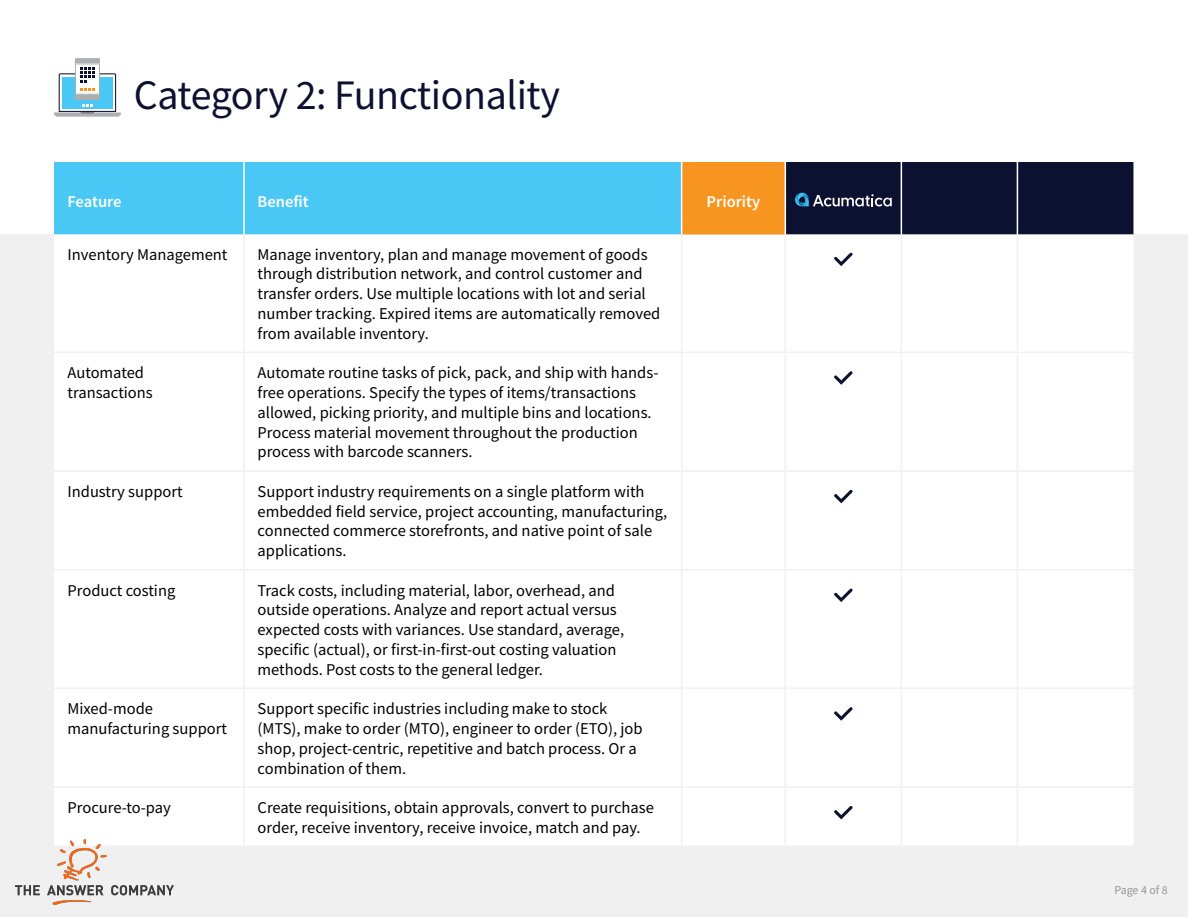
<style>
.page{position:relative;width:1188px;height:918px;background:#fff}
.page>*{position:absolute;margin:0;border:0;box-sizing:border-box;transform-origin:0 0}
.t1{font:42px "Source Sans Pro";letter-spacing:-.01em;color:#0d1131}
.t2{font:16.5px/19.8px "Source Sans Pro";color:#000}
.t3{font:600 16.5px "Source Sans Pro";color:#fff}
.t4{font:12px "Source Sans Pro";letter-spacing:-.005em;color:#939598}
</style>
<div class="page">
<div style="left:0;top:234px;width:1187px;height:683px;background:#f1f0f0"></div>
<div style="left:54px;top:162px;width:627px;height:73px;background:#49c8f5"></div>
<div style="left:682px;top:162px;width:103px;height:73px;background:#f89521"></div>
<div style="left:54px;top:235px;width:1079px;height:610px;background:#fff"></div>
<hr style="left:243px;top:162px;width:2px;height:73px;background:#fff">
<hr style="left:681px;top:162px;width:1px;height:73px;background:#fff">
<hr style="left:243px;top:235px;width:2px;height:117px;background:#f1f0f0">
<hr style="left:681px;top:235px;width:1px;height:117px;background:#f1f0f0">
<hr style="left:785px;top:235px;width:1px;height:117px;background:#f1f0f0">
<hr style="left:901px;top:235px;width:1px;height:117px;background:#f1f0f0">
<hr style="left:1017px;top:235px;width:1px;height:117px;background:#f1f0f0">
<hr style="left:54px;top:352px;width:190px;height:1px;background:#f1f0f0">
<hr style="left:244px;top:352px;width:438px;height:1px;background:#f1f0f0">
<hr style="left:243px;top:353px;width:2px;height:117px;background:#f1f0f0">
<hr style="left:682px;top:352px;width:103px;height:1px;background:#f1f0f0">
<hr style="left:681px;top:353px;width:1px;height:117px;background:#f1f0f0">
<hr style="left:785px;top:352px;width:116px;height:1px;background:#f1f0f0">
<hr style="left:785px;top:353px;width:1px;height:117px;background:#f1f0f0">
<hr style="left:901px;top:352px;width:116px;height:1px;background:#f1f0f0">
<hr style="left:901px;top:353px;width:1px;height:117px;background:#f1f0f0">
<hr style="left:1017px;top:352px;width:116px;height:1px;background:#f1f0f0">
<hr style="left:1017px;top:353px;width:1px;height:117px;background:#f1f0f0">
<hr style="left:54px;top:470px;width:190px;height:2px;background:#f1f0f0">
<hr style="left:244px;top:470px;width:438px;height:2px;background:#f1f0f0">
<hr style="left:243px;top:472px;width:2px;height:97px;background:#f1f0f0">
<hr style="left:682px;top:470px;width:103px;height:2px;background:#f1f0f0">
<hr style="left:681px;top:472px;width:1px;height:97px;background:#f1f0f0">
<hr style="left:785px;top:470px;width:116px;height:2px;background:#f1f0f0">
<hr style="left:785px;top:472px;width:1px;height:97px;background:#f1f0f0">
<hr style="left:901px;top:470px;width:116px;height:2px;background:#f1f0f0">
<hr style="left:901px;top:472px;width:1px;height:97px;background:#f1f0f0">
<hr style="left:1017px;top:470px;width:116px;height:2px;background:#f1f0f0">
<hr style="left:1017px;top:472px;width:1px;height:97px;background:#f1f0f0">
<hr style="left:54px;top:569px;width:190px;height:1px;background:#f1f0f0">
<hr style="left:244px;top:569px;width:438px;height:1px;background:#f1f0f0">
<hr style="left:243px;top:570px;width:2px;height:118px;background:#f1f0f0">
<hr style="left:682px;top:569px;width:103px;height:1px;background:#f1f0f0">
<hr style="left:681px;top:570px;width:1px;height:118px;background:#f1f0f0">
<hr style="left:785px;top:569px;width:116px;height:1px;background:#f1f0f0">
<hr style="left:785px;top:570px;width:1px;height:118px;background:#f1f0f0">
<hr style="left:901px;top:569px;width:116px;height:1px;background:#f1f0f0">
<hr style="left:901px;top:570px;width:1px;height:118px;background:#f1f0f0">
<hr style="left:1017px;top:569px;width:116px;height:1px;background:#f1f0f0">
<hr style="left:1017px;top:570px;width:1px;height:118px;background:#f1f0f0">
<hr style="left:54px;top:688px;width:190px;height:1px;background:#f1f0f0">
<hr style="left:244px;top:688px;width:438px;height:1px;background:#f1f0f0">
<hr style="left:243px;top:689px;width:2px;height:97px;background:#f1f0f0">
<hr style="left:682px;top:688px;width:103px;height:1px;background:#f1f0f0">
<hr style="left:681px;top:689px;width:1px;height:97px;background:#f1f0f0">
<hr style="left:785px;top:688px;width:116px;height:1px;background:#f1f0f0">
<hr style="left:785px;top:689px;width:1px;height:97px;background:#f1f0f0">
<hr style="left:901px;top:688px;width:116px;height:1px;background:#f1f0f0">
<hr style="left:901px;top:689px;width:1px;height:97px;background:#f1f0f0">
<hr style="left:1017px;top:688px;width:116px;height:1px;background:#f1f0f0">
<hr style="left:1017px;top:689px;width:1px;height:97px;background:#f1f0f0">
<hr style="left:54px;top:786px;width:190px;height:2px;background:#f1f0f0">
<hr style="left:244px;top:786px;width:438px;height:2px;background:#f1f0f0">
<hr style="left:243px;top:788px;width:2px;height:57px;background:#f1f0f0">
<hr style="left:682px;top:786px;width:103px;height:2px;background:#f1f0f0">
<hr style="left:681px;top:788px;width:1px;height:57px;background:#f1f0f0">
<hr style="left:785px;top:786px;width:116px;height:2px;background:#f1f0f0">
<hr style="left:785px;top:788px;width:1px;height:57px;background:#f1f0f0">
<hr style="left:901px;top:786px;width:116px;height:2px;background:#f1f0f0">
<hr style="left:901px;top:788px;width:1px;height:57px;background:#f1f0f0">
<hr style="left:1017px;top:786px;width:116px;height:2px;background:#f1f0f0">
<hr style="left:1017px;top:788px;width:1px;height:57px;background:#f1f0f0">
<div style="left:786px;top:162px;width:347px;height:73px;background:#0d1131"></div>
<svg style="left:834px;top:253px;width:19px;height:13px"></svg>
<svg style="left:834px;top:371px;width:19px;height:14px"></svg>
<svg style="left:834px;top:490px;width:19px;height:13px"></svg>
<svg style="left:834px;top:588px;width:19px;height:14px"></svg>
<svg style="left:834px;top:707px;width:19px;height:14px"></svg>
<svg style="left:834px;top:806px;width:19px;height:13px"></svg>
<svg style="left:54px;top:58px;width:67px;height:59px"></svg>
<img style="left:16px;top:840px;width:157px;height:64px">
<h1 class="t1" style="left:134px;top:68px;width:428px">Category 2: Functionality</h1>
<p class="t3" style="left:68px;top:190px;width:56px">Feature</p>
<p class="t3" style="left:258px;top:190px;width:53px">Benefit</p>
<p class="t3" style="left:707px;top:190px;width:55px">Priority</p>
<p class="t2" style="left:68px;top:244px;width:162px">Inventory Management</p>
<p class="t2" style="left:258px;top:244px;width:404px">Manage inventory, plan and manage movement of goods through distribution network, and control customer and transfer orders. Use multiple locations with lot and serial number tracking. Expired items are automatically removed from available inventory.</p>
<p class="t2" style="left:68px;top:363px;width:87px">Automated transactions</p>
<p class="t2" style="left:258px;top:363px;width:402px">Automate routine tasks of pick, pack, and ship with hands&shy;free operations. Specify the types of items/transactions allowed, picking priority, and multiple bins and locations.<br>Process material movement throughout the production process with barcode scanners.</p>
<p class="t2" style="left:68px;top:481px;width:117px">Industry support</p>
<p class="t2" style="left:258px;top:481px;width:411px">Support industry requirements on a single platform with embedded field service, project accounting, manufacturing, connected commerce storefronts, and native point of sale applications.</p>
<p class="t2" style="left:68px;top:580px;width:109px">Product costing</p>
<p class="t2" style="left:258px;top:580px;width:368px">Track costs, including material, labor, overhead, and outside operations. Analyze and report actual versus expected costs with variances. Use standard, average, specific (actual), or first-in-first-out costing valuation methods. Post costs to the general ledger.</p>
<p class="t2" style="left:68px;top:699px;width:161px">Mixed-mode manufacturing support</p>
<p class="t2" style="left:258px;top:699px;width:387px">Support specific industries including make to stock (MTS), make to order (MTO), engineer to order (ETO), job shop, project-centric, repetitive and batch process. Or a combination of them.</p>
<p class="t2" style="left:68px;top:797px;width:105px">Procure-to-pay</p>
<p class="t2" style="left:258px;top:797px;width:398px">Create requisitions, obtain approvals, convert to purchase order, receive inventory, receive invoice, match and pay.</p>
<p class="t4" style="left:1114px;top:882px;width:55px">Page 4 of 8</p>
</div>
